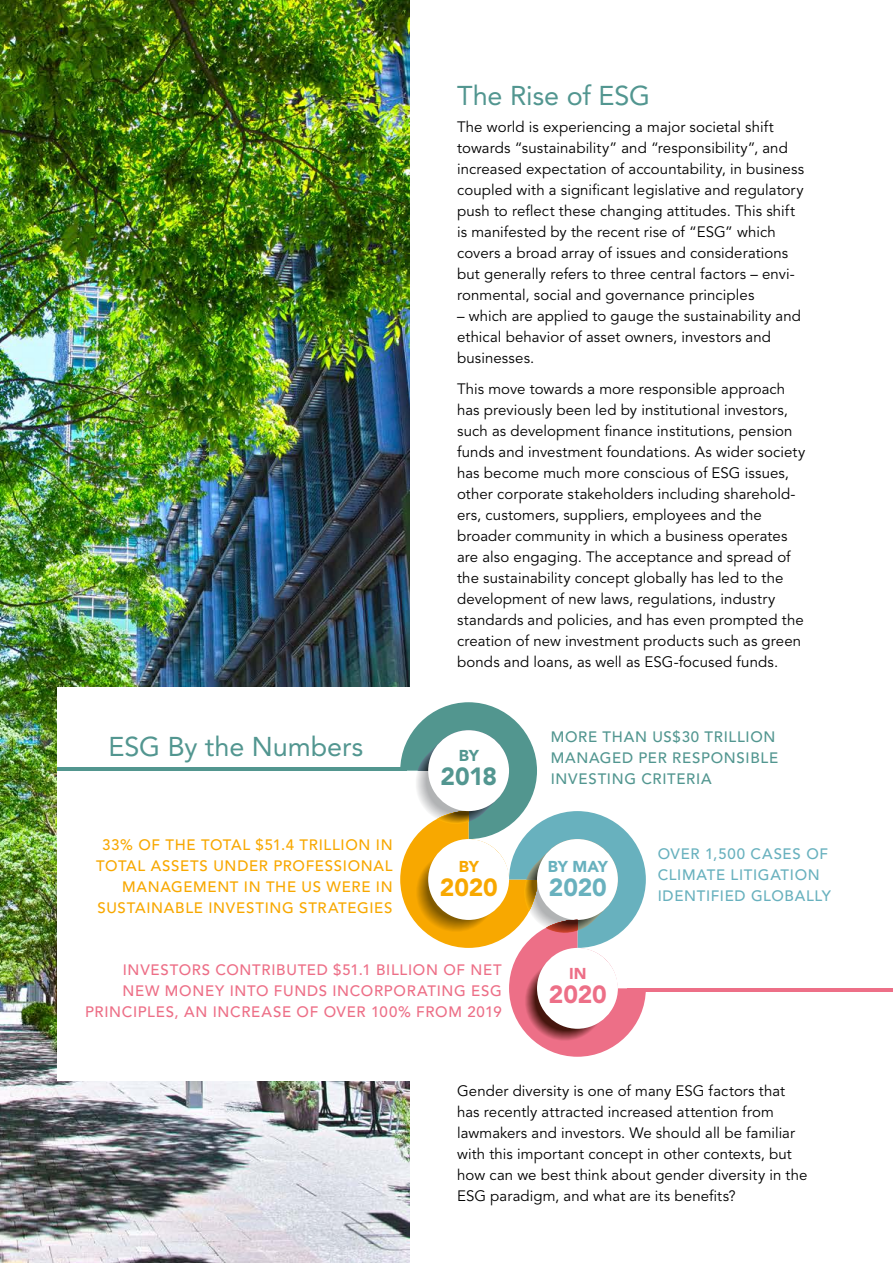
<style>
.page{position:relative;width:893px;height:1263px;background:#fff}
.page>*{position:absolute;margin:0;border:0;box-sizing:border-box;transform-origin:0 0}
.t1{font:27px "Avenir LT Pro";color:#529690}
.t2{font:900 24.6px "Avenir LT Pro";color:#529690}
.t3{font:900 24.6px "Avenir LT Pro";color:#f8a800}
.t4{font:900 24.6px "Avenir LT Pro";color:#68b1be}
.t5{font:900 24.6px "Avenir LT Pro";color:#ed6f87}
.t6{font:900 15.6px "Avenir LT Pro";color:#68b1be}
.t7{font:900 15.6px "Avenir LT Pro";color:#529690}
.t8{font:900 15.6px "Avenir LT Pro";color:#f8a800}
.t9{font:900 15.6px "Avenir LT Pro";color:#ed6f87}
.t10{font:15px/21px "Avenir LT Pro";letter-spacing:.005em;color:#000}
.t11{font:500 15px/21px "Avenir LT Pro";letter-spacing:.045em;color:#f8a800;text-align:right}
.t12{font:500 15px/21px "Avenir LT Pro";letter-spacing:.045em;color:#ed6f87;text-align:right}
.t13{font:500 15px/21px "Avenir LT Pro";letter-spacing:.045em;color:#529690}
.t14{font:500 15px/21px "Avenir LT Pro";letter-spacing:.045em;color:#68b1be}
</style>
<div class="page">
<img style="left:0;top:0;width:409px;height:1263px">
<div style="left:57px;top:687px;width:836px;height:394px;background:#fff"></div>
<svg style="left:400px;top:702px;width:246px;height:355px"></svg>
<div style="left:537px;top:948px;width:81px;height:81px;background:#fff;border-radius:50%"></div>
<hr style="left:57px;top:767px;width:350px;height:4px;background:#52968f">
<hr style="left:627px;top:988px;width:266px;height:4px;background:#ed6f87">
<h1 class="t1" style="left:108px;top:730px;width:256px">ESG By the Numbers</h1>
<p class="t11" style="left:96px;top:835px;width:298px">33% OF THE TOTAL $51.4 TRILLION IN<br>TOTAL ASSETS UNDER PROFESSIONAL<br>MANAGEMENT IN THE US WERE IN<br>SUSTAINABLE INVESTING STRATEGIES</p>
<h1 class="t1" style="left:457px;top:80px;width:195px">The Rise of ESG</h1>
<p class="t10" style="left:457px;top:116px;width:349px">The world is experiencing a major societal shift towards “sustainability” and “responsibility”, and increased expectation of accountability, in business coupled with a significant legislative and regulatory push to reflect these changing attitudes. This shift is manifested by the recent rise of “ESG” which covers a broad array of issues and considerations but generally refers to three central factors – envi&shy;ronmental, social and governance principles</p>
<p class="t10" style="left:457px;top:305px;width:345px">– which are applied to gauge the sustainability and ethical behavior of asset owners, investors and businesses.</p>
<p class="t10" style="left:457px;top:379px;width:350px">This move towards a more responsible approach has previously been led by institutional investors, such as development finance institutions, pension funds and investment foundations. As wider society has become much more conscious of ESG issues, other corporate stakeholders including sharehold&shy;ers, customers, suppliers, employees and the broader community in which a business operates are also engaging. The acceptance and spread of the sustainability concept globally has led to the development of new laws, regulations, industry standards and policies, and has even prompted the creation of new investment products such as green bonds and loans, as well as ESG-focused funds.</p>
<p class="t7" style="left:459px;top:746px;width:22px">BY</p>
<h2 class="t2" style="left:441px;top:761px;width:58px">2018</h2>
<p class="t8" style="left:459px;top:857px;width:22px">BY</p>
<h2 class="t3" style="left:440px;top:873px;width:59px">2020</h2>
<p class="t13" style="left:551px;top:727px;width:229px">MORE THAN US$30 TRILLION<br>MANAGED PER RESPONSIBLE<br>INVESTING CRITERIA</p>
<p class="t6" style="left:548px;top:857px;width:62px">BY MAY</p>
<h2 class="t4" style="left:549px;top:873px;width:59px">2020</h2>
<p class="t14" style="left:658px;top:844px;width:175px">OVER 1,500 CASES OF<br>CLIMATE LITIGATION<br>IDENTIFIED GLOBALLY</p>
<p class="t12" style="left:85px;top:960px;width:418px">INVESTORS CONTRIBUTED $51.1 BILLION OF NET<br>NEW MONEY INTO FUNDS INCORPORATING ESG<br>PRINCIPLES, AN INCREASE OF OVER 100% FROM 2019</p>
<p class="t9" style="left:569px;top:964px;width:19px">IN</p>
<h2 class="t5" style="left:549px;top:980px;width:59px">2020</h2>
<p class="t10" style="left:457px;top:1081px;width:352px">Gender diversity is one of many ESG factors that has recently attracted increased attention from lawmakers and investors. We should all be familiar with this important concept in other contexts, but how can we best think about gender diversity in the ESG paradigm, and what are its benefits?</p>
</div>
